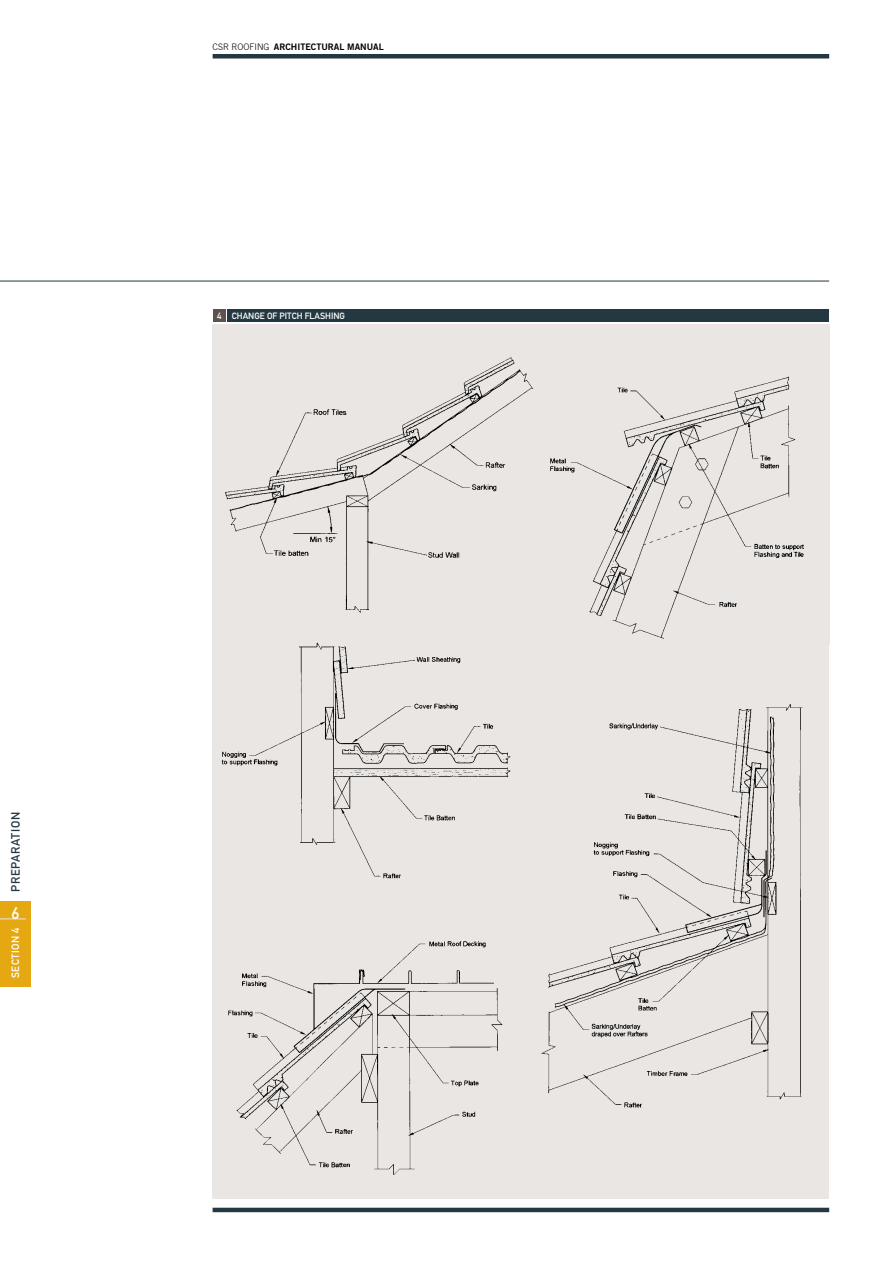
<style>
.page{position:relative;width:893px;height:1263px;background:#fff}
.page>*{position:absolute;margin:0;border:0;box-sizing:border-box;transform-origin:0 0}
.t1{font:16.5px "DIN Mittelschrift";color:#fff}
.t2{font:12px "DIN Mittelschrift";letter-spacing:.06em;color:#243842}
.t3{font:10.5px "DIN Mittelschrift";color:#fff}
.t4{font:9px "Trade Gothic Bold Two";color:#000}
.t5{font:9px "DIN Mittelschrift";color:#fff}
.s1{font-family:"Trade Gothic";font-weight:300}
</style>
<div class="page">
<div style="left:213px;top:54px;width:616px;height:5px;background:#243842"></div>
<hr style="left:213px;top:1208px;width:616px;height:4px;background:#243842">
<hr style="left:0;top:281px;width:829px;height:1px;background:#243842">
<div style="left:0;top:901px;width:30px;height:85px;background:#e5a812"></div>
<svg style="left:0;top:919px;width:26px;height:1px"></svg>
<div style="left:213px;top:324px;width:616px;height:874px;background:#eae6e3"></div>
<img style="left:225px;top:357px;width:308px;height:256px">
<img style="left:228px;top:941px;width:275px;height:234px">
<img style="left:550px;top:376px;width:254px;height:263px">
<img style="left:541px;top:704px;width:262px;height:404px">
<img style="left:221px;top:642px;width:290px;height:237px">
<div style="left:213px;top:309px;width:13px;height:13px;background:#5e514e"></div>
<div style="left:228px;top:309px;width:601px;height:13px;background:#243842"></div>
<p class="t4" style="left:213px;top:41px;width:173px"><span class="s1">CSR ROOFING</span> ARCHITECTURAL MANUAL</p>
<p class="t5" style="left:217px;top:310px;width:129px">4 CHANGE OF PITCH FLASHING</p>
<h2 class="t2" style="left:9px;top:892px;width:80px;rotate:-90deg">PREPARATION</h2>
<h1 class="t1" style="left:11px;top:903px;width:9px">6</h1>
<p class="t3" style="left:9px;top:978px;width:52px;rotate:-90deg">SECTION 4</p>
</div>
